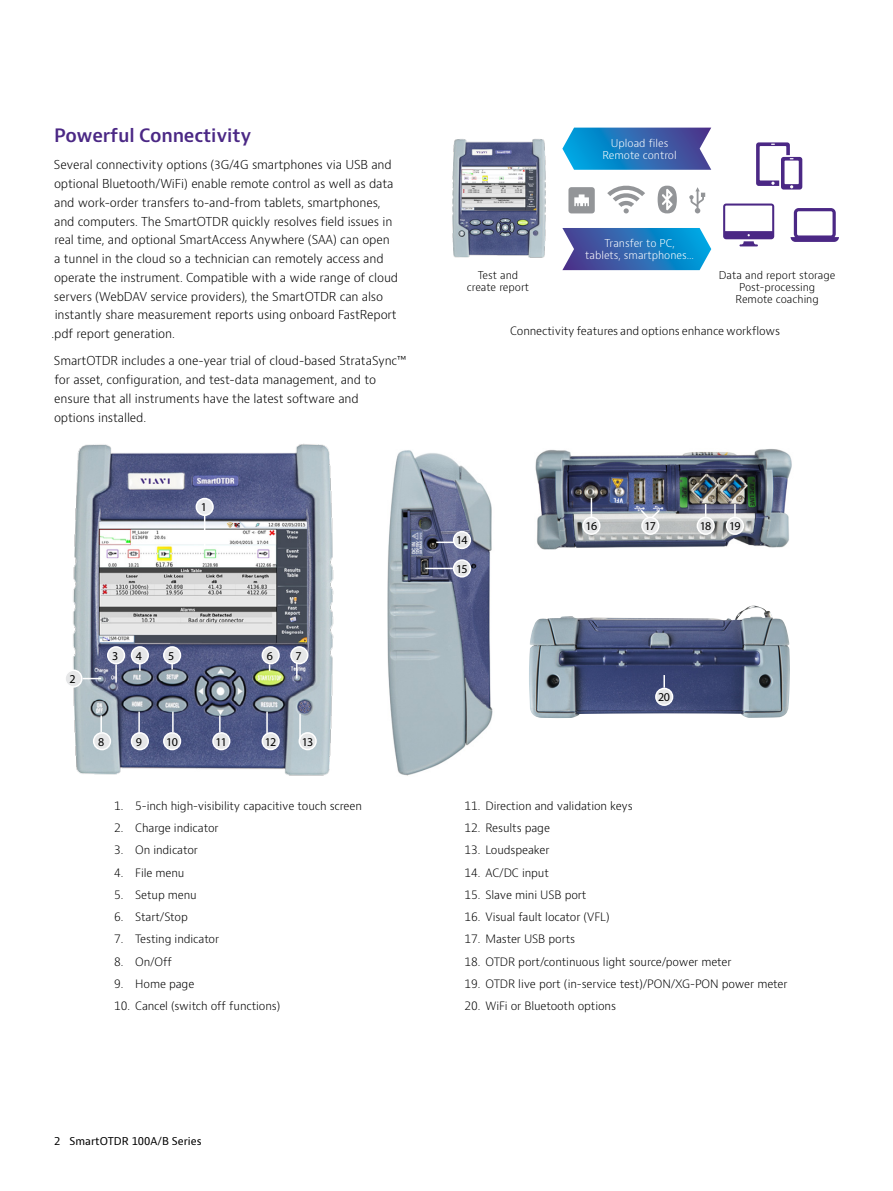
<style>
.page{position:relative;width:893px;height:1191px;background:#fff}
.page>*{position:absolute;margin:0;border:0;box-sizing:border-box;transform-origin:0 0}
.t1{font:600 18px "Bernino Sans";letter-spacing:-.01em;color:#4b2885}
.t2{font:300 12px/18.8px "Bernino Sans";letter-spacing:-.01em;color:#000}
.t3{font:12px "Myriad Pro";letter-spacing:-.05em;color:#000}
.t4{font:300 11.25px "Bernino Sans";letter-spacing:-.01em;color:#000}
.t5{font:300 10.5px/12px "Bernino Sans";color:#000;text-align:center}
.t6{font:300 10.5px/12px "Bernino Sans";color:#fff;text-align:center}
.t7{font:10.5px "Bernino Sans";color:#000}
</style>
<div class="page">
<img style="left:529px;top:605px;width:261px;height:113px">
<img style="left:387px;top:450px;width:106px;height:326px">
<img style="left:535px;top:449px;width:257px;height:100px">
<img style="left:73px;top:443px;width:261px;height:333px">
<div style="left:65px;top:670px;width:17px;height:17px;background:#e6e7e8;border-radius:50%"></div>
<div style="left:64px;top:669px;width:19px;height:18px;border:2px solid #fff;border-radius:50%"></div>
<div style="left:108px;top:647px;width:16px;height:16px;background:#e6e7e8;border-radius:50%"></div>
<div style="left:107px;top:646px;width:18px;height:18px;border:2px solid #fff;border-radius:50%"></div>
<div style="left:94px;top:733px;width:16px;height:16px;background:#e6e7e8;border-radius:50%"></div>
<div style="left:93px;top:732px;width:18px;height:18px;border:2px solid #fff;border-radius:50%"></div>
<div style="left:132px;top:733px;width:16px;height:16px;background:#e6e7e8;border-radius:50%"></div>
<div style="left:131px;top:732px;width:18px;height:18px;border:2px solid #fff;border-radius:50%"></div>
<div style="left:164px;top:733px;width:16px;height:16px;background:#e6e7e8;border-radius:50%"></div>
<div style="left:163px;top:732px;width:18px;height:18px;border:2px solid #fff;border-radius:50%"></div>
<div style="left:213px;top:733px;width:17px;height:16px;background:#e6e7e8;border-radius:50%"></div>
<div style="left:212px;top:732px;width:18px;height:18px;border:2px solid #fff;border-radius:50%"></div>
<div style="left:262px;top:733px;width:17px;height:16px;background:#e6e7e8;border-radius:50%"></div>
<div style="left:262px;top:732px;width:18px;height:18px;border:2px solid #fff;border-radius:50%"></div>
<div style="left:454px;top:531px;width:16px;height:17px;background:#e6e7e8;border-radius:50%"></div>
<div style="left:453px;top:531px;width:18px;height:18px;border:2px solid #fff;border-radius:50%"></div>
<div style="left:583px;top:517px;width:17px;height:17px;background:#e6e7e8;border-radius:50%"></div>
<div style="left:582px;top:517px;width:18px;height:18px;border:2px solid #fff;border-radius:50%"></div>
<div style="left:642px;top:517px;width:17px;height:17px;background:#e6e7e8;border-radius:50%"></div>
<div style="left:641px;top:517px;width:18px;height:18px;border:2px solid #fff;border-radius:50%"></div>
<div style="left:697px;top:517px;width:17px;height:17px;background:#e6e7e8;border-radius:50%"></div>
<div style="left:697px;top:517px;width:18px;height:18px;border:2px solid #fff;border-radius:50%"></div>
<div style="left:727px;top:517px;width:16px;height:17px;background:#e6e7e8;border-radius:50%"></div>
<div style="left:726px;top:517px;width:18px;height:18px;border:2px solid #fff;border-radius:50%"></div>
<div style="left:454px;top:560px;width:16px;height:17px;background:#e6e7e8;border-radius:50%"></div>
<div style="left:453px;top:559px;width:18px;height:18px;border:2px solid #fff;border-radius:50%"></div>
<div style="left:656px;top:688px;width:17px;height:17px;background:#e6e7e8;border-radius:50%"></div>
<div style="left:655px;top:687px;width:18px;height:19px;border:2px solid #fff;border-radius:50%"></div>
<div style="left:299px;top:733px;width:17px;height:16px;background:#e6e7e8;border-radius:50%"></div>
<div style="left:299px;top:732px;width:18px;height:18px;border:2px solid #fff;border-radius:50%"></div>
<div style="left:132px;top:647px;width:16px;height:16px;background:#e6e7e8;border-radius:50%"></div>
<div style="left:131px;top:646px;width:18px;height:18px;border:2px solid #fff;border-radius:50%"></div>
<div style="left:164px;top:647px;width:16px;height:16px;background:#e6e7e8;border-radius:50%"></div>
<div style="left:163px;top:646px;width:18px;height:18px;border:2px solid #fff;border-radius:50%"></div>
<div style="left:262px;top:647px;width:17px;height:16px;background:#e6e7e8;border-radius:50%"></div>
<div style="left:262px;top:646px;width:18px;height:18px;border:2px solid #fff;border-radius:50%"></div>
<div style="left:291px;top:647px;width:17px;height:16px;background:#e6e7e8;border-radius:50%"></div>
<div style="left:290px;top:646px;width:18px;height:18px;border:2px solid #fff;border-radius:50%"></div>
<hr style="left:204px;top:514px;width:1px;height:35px;background:#fff">
<div style="left:196px;top:498px;width:17px;height:17px;background:#eaebee;border-radius:50%"></div>
<div style="left:196px;top:498px;width:18px;height:18px;border:2px solid #fff;border-radius:50%"></div>
<svg style="left:83px;top:678px;width:18px;height:1px"></svg>
<svg style="left:115px;top:664px;width:2px;height:18px"></svg>
<svg style="left:139px;top:663px;width:2px;height:8px"></svg>
<svg style="left:171px;top:663px;width:2px;height:6px"></svg>
<hr style="left:299px;top:713px;width:2px;height:26px;background:#fff">
<hr style="left:266px;top:711px;width:2px;height:22px;background:#fff">
<svg style="left:219px;top:715px;width:2px;height:17px"></svg>
<hr style="left:172px;top:711px;width:2px;height:21px;background:#fff">
<hr style="left:138px;top:711px;width:2px;height:22px;background:#fff">
<svg style="left:100px;top:715px;width:2px;height:17px"></svg>
<svg style="left:296px;top:663px;width:2px;height:15px"></svg>
<svg style="left:436px;top:541px;width:18px;height:2px"></svg>
<hr style="left:425px;top:567px;width:28px;height:2px;background:#fff">
<svg style="left:591px;top:498px;width:1px;height:20px"></svg>
<svg style="left:705px;top:504px;width:1px;height:13px"></svg>
<svg style="left:663px;top:675px;width:2px;height:12px"></svg>
<svg style="left:734px;top:504px;width:2px;height:13px"></svg>
<svg style="left:639px;top:508px;width:23px;height:12px"></svg>
<svg style="left:562px;top:228px;width:149px;height:42px;background:#367abc"></svg>
<svg style="left:562px;top:128px;width:149px;height:42px;background:#377cbd"></svg>
<svg style="left:791px;top:208px;width:48px;height:34px"></svg>
<svg style="left:756px;top:142px;width:46px;height:47px"></svg>
<svg style="left:723px;top:203px;width:51px;height:43px"></svg>
<svg style="left:607px;top:185px;width:38px;height:28px"></svg>
<svg style="left:658px;top:186px;width:19px;height:27px"></svg>
<svg style="left:568px;top:187px;width:27px;height:26px"></svg>
<svg style="left:689px;top:187px;width:16px;height:26px"></svg>
<img style="left:452px;top:139px;width:94px;height:119px">
<h1 class="t1" style="left:54px;top:124px;width:199px">Powerful Connectivity</h1>
<p class="t2" style="left:52px;top:156px;width:348px">Several connectivity options (3G/4G smartphones via USB and optional Bluetooth/WiFi) enable remote control as well as data and work-order transfers to-and-from tablets, smartphones, and computers. The SmartOTDR quickly resolves field issues in real time, and optional SmartAccess Anywhere (SAA) can open<br>a tunnel in the cloud so a technician can remotely access and operate the instrument. Compatible with a wide range of cloud servers (WebDAV service providers), the SmartOTDR can also instantly share measurement reports using onboard FastReport .pdf report generation.</p>
<p class="t2" style="left:54px;top:352px;width:354px">SmartOTDR includes a one-year trial of cloud-based StrataSync™ for asset, configuration, and test-data management, and to ensure that all instruments have the latest software and<br>options installed.</p>
<p class="t3" style="left:201px;top:500px;width:8px">1</p>
<p class="t3" style="left:69px;top:671px;width:8px">2</p>
<p class="t3" style="left:112px;top:648px;width:8px">3</p>
<p class="t3" style="left:136px;top:648px;width:8px">4</p>
<p class="t3" style="left:168px;top:648px;width:8px">5</p>
<p class="t3" style="left:267px;top:648px;width:8px">6</p>
<p class="t3" style="left:295px;top:648px;width:8px">7</p>
<p class="t3" style="left:98px;top:734px;width:8px">8</p>
<p class="t3" style="left:136px;top:734px;width:8px">9</p>
<p class="t3" style="left:166px;top:734px;width:13px">10</p>
<p class="t3" style="left:215px;top:734px;width:13px">11</p>
<p class="t3" style="left:265px;top:734px;width:13px">12</p>
<p class="t3" style="left:302px;top:734px;width:13px">13</p>
<p class="t4" style="left:114px;top:798px;width:249px">1. 5-inch high-visibility capacitive touch screen</p>
<p class="t4" style="left:114px;top:820px;width:106px">2. Charge indicator</p>
<p class="t4" style="left:114px;top:842px;width:85px">3. On indicator</p>
<p class="t4" style="left:114px;top:865px;width:72px">4. File menu</p>
<p class="t4" style="left:114px;top:887px;width:84px">5. Setup menu</p>
<p class="t4" style="left:114px;top:909px;width:75px">6. Start/Stop</p>
<p class="t4" style="left:114px;top:931px;width:106px">7. Testing indicator</p>
<p class="t4" style="left:114px;top:954px;width:59px">8. On/Off</p>
<p class="t4" style="left:114px;top:976px;width:82px">9. Home page</p>
<p class="t4" style="left:114px;top:998px;width:168px">10. Cancel (switch off functions)</p>
<p class="t7" style="left:54px;top:1134px;width:149px">2 SmartOTDR 100A/B Series</p>
<p class="t6" style="left:602px;top:137px;width:76px">Upload files<br>Remote control</p>
<p class="t6" style="left:585px;top:238px;width:110px">Transfer to PC,<br>tablets, smartphones...</p>
<p class="t5" style="left:467px;top:270px;width:64px">Test and create report</p>
<p class="t5" style="left:719px;top:270px;width:118px">Data and report storage<br>Post-processing<br>Remote coaching</p>
<p class="t4" style="left:510px;top:324px;width:271px">Connectivity features and options enhance workflows</p>
<p class="t3" style="left:456px;top:533px;width:13px">14</p>
<p class="t3" style="left:456px;top:561px;width:13px">15</p>
<p class="t3" style="left:585px;top:519px;width:13px">16</p>
<p class="t3" style="left:644px;top:519px;width:13px">17</p>
<p class="t3" style="left:700px;top:519px;width:13px">18</p>
<p class="t3" style="left:729px;top:519px;width:13px">19</p>
<p class="t3" style="left:658px;top:690px;width:13px">20</p>
<p class="t4" style="left:464px;top:798px;width:170px">11. Direction and validation keys</p>
<p class="t4" style="left:464px;top:820px;width:87px">12. Results page</p>
<p class="t4" style="left:464px;top:842px;width:86px">13. Loudspeaker</p>
<p class="t4" style="left:464px;top:865px;width:86px">14. AC/DC input</p>
<p class="t4" style="left:464px;top:887px;width:124px">15. Slave mini USB port</p>
<p class="t4" style="left:464px;top:909px;width:147px">16. Visual fault locator (VFL)</p>
<p class="t4" style="left:464px;top:931px;width:112px">17. Master USB ports</p>
<p class="t4" style="left:464px;top:954px;width:269px">18. OTDR port/continuous light source/power meter</p>
<p class="t4" style="left:464px;top:976px;width:324px">19. OTDR live port (in-service test)/PON/XG-PON power meter</p>
<p class="t4" style="left:464px;top:998px;width:153px">20. WiFi or Bluetooth options</p>
</div>
